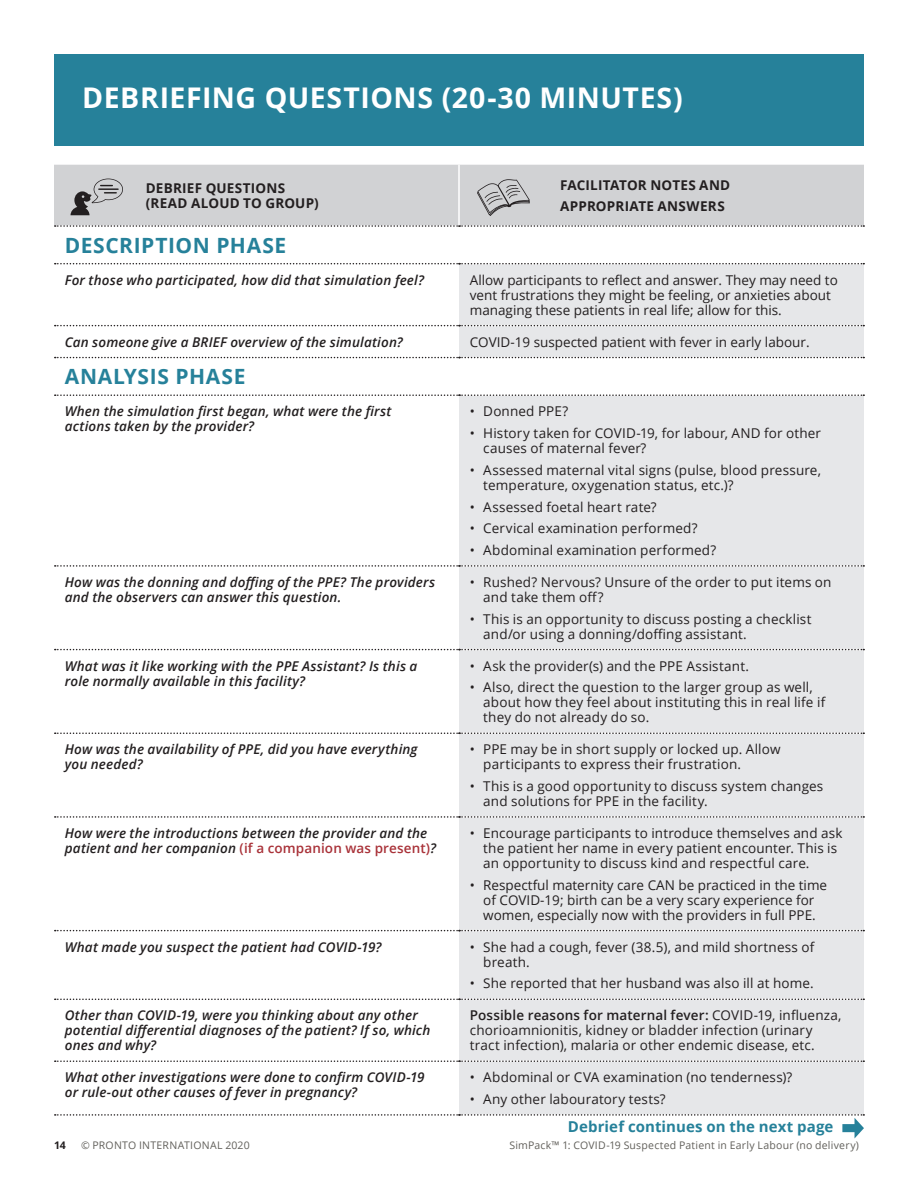
<style>
.page{position:relative;width:918px;height:1188px;background:#fff}
.page>*{position:absolute;margin:0;border:0;box-sizing:border-box;transform-origin:0 0}
.t1{font:700 28.5px "Open Sans";letter-spacing:.02em;color:#fff}
.H2-blue{font:700 21px "Open Sans";letter-spacing:.03em;color:#26819a}
.t2{font:700 15px "Open Sans";letter-spacing:.005em;color:#26819a}
.bullet{font:13.5px/15px "Open Sans";letter-spacing:.01em;color:#231f20}
.red_copy{font:italic 600 13.5px/15px "Open Sans";letter-spacing:.01em;color:#231f20}
.table_body{font:700 13.5px/15px "Open Sans";letter-spacing:.015em;color:#231f20}
.t3{font:10.5px "Open Sans";letter-spacing:.02em;color:#62605b}
.t4{font:700 10.5px "Open Sans";color:#231f20}
.s1{font-style:normal;color:#a93239}
.s2{font-weight:600}
</style>
<div class="page">
<div style="left:54px;top:54px;width:810px;height:92px;background:#26819a"></div>
<div style="left:54px;top:165px;width:810px;height:61px;background:#d1d2d4"></div>
<div style="left:459px;top:264px;width:405px;height:850px;background:#e6e7e9"></div>
<svg style="left:55px;top:225px;width:809px;height:2px"></svg>
<svg style="left:55px;top:325px;width:809px;height:1px"></svg>
<svg style="left:55px;top:565px;width:809px;height:2px"></svg>
<svg style="left:55px;top:649px;width:809px;height:1px"></svg>
<svg style="left:55px;top:733px;width:809px;height:1px"></svg>
<svg style="left:55px;top:816px;width:809px;height:2px"></svg>
<svg style="left:55px;top:999px;width:809px;height:1px"></svg>
<svg style="left:55px;top:1060px;width:809px;height:2px"></svg>
<svg style="left:55px;top:930px;width:809px;height:1px"></svg>
<svg style="left:55px;top:357px;width:809px;height:1px"></svg>
<svg style="left:55px;top:394px;width:809px;height:2px"></svg>
<svg style="left:55px;top:263px;width:809px;height:1px"></svg>
<hr style="left:458px;top:165px;width:2px;height:60px;background:#fff">
<svg style="left:71px;top:179px;width:52px;height:36px;background:#a8a7a9"></svg>
<svg style="left:477px;top:179px;width:53px;height:37px;background:#b6b7b9"></svg>
<svg style="left:55px;top:1114px;width:809px;height:25px"></svg>
<p class="t1" style="left:82px;top:77px;width:602px">DEBRIEFING QUESTIONS (20-30 MINUTES)</p>
<p class="table_body" style="left:146px;top:180px;width:174px">DEBRIEF QUESTIONS (READ ALOUD TO GROUP)</p>
<p class="table_body" style="left:560px;top:174px;width:171px;line-height:21px">FACILITATOR NOTES AND<br>APPROPRIATE ANSWERS</p>
<p class="H2-blue" style="left:65px;top:230px;width:223px">DESCRIPTION PHASE</p>
<p class="red_copy" style="left:65px;top:272px;width:361px">For those who participated, how did that simulation feel?</p>
<p class="bullet" style="left:470px;top:272px;width:370px">Allow participants to reflect and answer. They may need to vent frustrations they might be feeling, or anxieties about managing these patients in real life; allow for this.</p>
<p class="red_copy" style="left:65px;top:334px;width:339px">Can someone give a BRIEF overview of the simulation?</p>
<p class="bullet" style="left:470px;top:334px;width:341px">COVID-19 suspected patient with fever in early labour.</p>
<p class="H2-blue" style="left:65px;top:362px;width:182px">ANALYSIS PHASE</p>
<p class="red_copy" style="left:65px;top:404px;width:328px">When the simulation first began, what were the first actions taken by the provider?</p>
<p class="bullet" style="left:470px;top:404px;width:100px">• Donned PPE?</p>
<p class="bullet" style="left:483px;top:425px;width:339px;text-indent:-14px">• History taken for COVID-19, for labour, AND for other causes of maternal fever?</p>
<p class="bullet" style="left:483px;top:462px;width:339px;text-indent:-14px">• Assessed maternal vital signs (pulse, blood pressure, temperature, oxygenation status, etc.)?</p>
<p class="bullet" style="left:470px;top:499px;width:188px">• Assessed foetal heart rate?</p>
<p class="bullet" style="left:470px;top:521px;width:229px">• Cervical examination performed?</p>
<p class="bullet" style="left:470px;top:542px;width:248px">• Abdominal examination performed?</p>
<p class="red_copy" style="left:65px;top:574px;width:372px">How was the donning and doffing of the PPE? The providers and the observers can answer this question.</p>
<p class="bullet" style="left:483px;top:574px;width:350px;text-indent:-14px">• Rushed? Nervous? Unsure of the order to put items on and take them off?</p>
<p class="bullet" style="left:483px;top:611px;width:330px;text-indent:-14px">• This is an opportunity to discuss posting a checklist and/or using a donning/doffing assistant.</p>
<p class="red_copy" style="left:65px;top:658px;width:354px">What was it like working with the PPE Assistant? Is this a role normally available in this facility?</p>
<p class="bullet" style="left:470px;top:658px;width:281px">• Ask the provider(s) and the PPE Assistant.</p>
<p class="bullet" style="left:483px;top:680px;width:344px;text-indent:-14px">• Also, direct the question to the larger group as well, about how they feel about instituting this in real life if they do not already do so.</p>
<p class="red_copy" style="left:65px;top:742px;width:354px">How was the availability of PPE, did you have everything you needed?</p>
<p class="bullet" style="left:483px;top:742px;width:299px;text-indent:-14px">• PPE may be in short supply or locked up. Allow participants to express their frustration.</p>
<p class="bullet" style="left:483px;top:778px;width:342px;text-indent:-14px">• This is a good opportunity to discuss system changes and solutions for PPE in the facility.</p>
<p class="red_copy" style="left:65px;top:825px;width:373px">How were the introductions between the provider and the patient and her companion <span class="s1">(if a companion was present)</span>?</p>
<p class="bullet" style="left:483px;top:825px;width:361px;text-indent:-14px">• Encourage participants to introduce themselves and ask the patient her name in every patient encounter. This is an opportunity to discuss kind and respectful care.</p>
<p class="bullet" style="left:470px;top:877px;width:359px;text-align:center">• Respectful maternity care CAN be practiced in the time of COVID-19; birth can be a very scary experience for women, especially now with the providers in full PPE.</p>
<p class="red_copy" style="left:65px;top:939px;width:318px">What made you suspect the patient had COVID-19?</p>
<p class="bullet" style="left:483px;top:939px;width:333px;text-indent:-14px">• She had a cough, fever (38.5), and mild shortness of breath.</p>
<p class="bullet" style="left:470px;top:976px;width:345px">• She reported that her husband was also ill at home.</p>
<p class="red_copy" style="left:65px;top:1008px;width:367px">Other than COVID-19, were you thinking about any other potential differential diagnoses of the patient? If so, which ones and why?</p>
<p class="bullet" style="left:470px;top:1008px;width:373px"><span class="s2">Possible reasons for maternal fever:</span> COVID-19, influenza, chorioamnionitis, kidney or bladder infection (urinary tract infection), malaria or other endemic disease, etc.</p>
<p class="red_copy" style="left:65px;top:1070px;width:361px">What other investigations were done to confirm COVID-19 or rule-out other causes of fever in pregnancy?</p>
<p class="bullet" style="left:470px;top:1070px;width:324px">• Abdominal or CVA examination (no tenderness)?</p>
<p class="bullet" style="left:470px;top:1091px;width:197px">• Any other labouratory tests?</p>
<p class="t2" style="left:568px;top:1116px;width:267px">Debrief continues on the next page</p>
<p class="t4" style="left:54px;top:1138px;width:13px">14</p>
<p class="t3" style="left:81px;top:1138px;width:170px">© PRONTO INTERNATIONAL 2020</p>
<p class="t3" style="left:509px;top:1138px;width:351px">SimPack™ 1: COVID-19 Suspected Patient in Early Labour (no delivery)</p>
</div>
